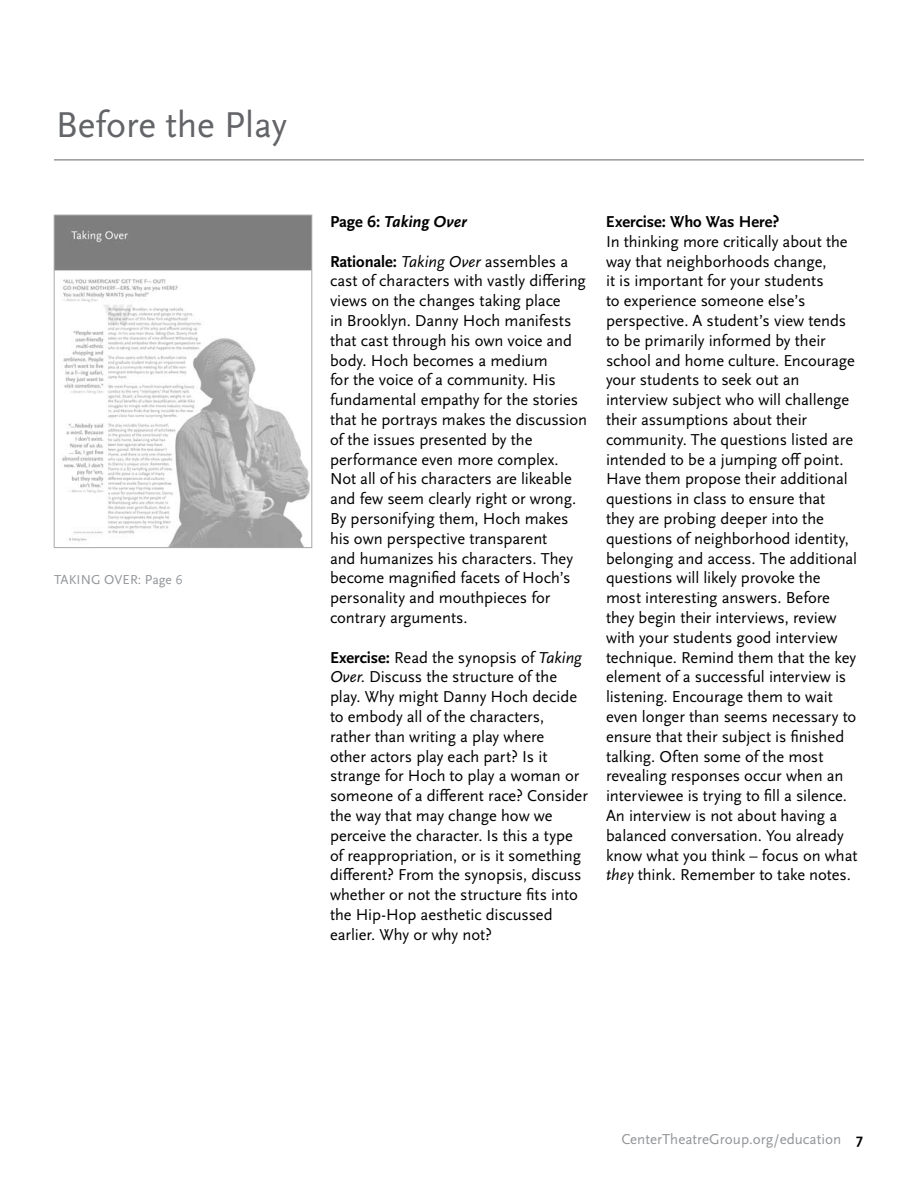
<style>
.page{position:relative;width:918px;height:1188px;background:#fff}
.page>*{position:absolute;margin:0;border:0;box-sizing:border-box;transform-origin:0 0}
.t1{font:37.5px "Scala Sans Pro";color:#636467}
.t2{font:16.5px/19.8px "Scala Sans Pro";letter-spacing:-.005em;color:#000}
.t3{font:700 16.5px "Scala Sans Pro";letter-spacing:-.005em;color:#000}
.t4{font:italic 700 16.5px "Scala Sans Pro";color:#000}
.t5{font:15px "Scala Sans Pro";color:#939598}
.t6{font:13.5px "Scala Sans Pro";color:#939598}
.s1{font-style:normal}
.s2{font-weight:700}
.s3{font-style:italic}
.s4{font-weight:700;color:#000}
</style>
<div class="page">
<hr style="left:54px;top:160px;width:810px;height:1px;background:#636467">
<img style="left:56px;top:217px;width:254px;height:329px">
<div style="left:54px;top:215px;width:258px;height:333px;border:1px solid #a7a9ac"></div>
<h1 class="t1" style="left:56px;top:102px;width:233px">Before the Play</h1>
<p class="t6" style="left:54px;top:571px;width:9px">taking</p>
<p class="t6" style="left:104px;top:571px;width:10px">over</p>
<p class="t6" style="left:138px;top:571px;width:46px">: Page 6</p>
<p class="t4" style="left:330px;top:212px;width:138px"><span class="s1">Page 6:</span> Taking Over</p>
<p class="t2" style="left:330px;top:251px;width:259px"><span class="s2">Rationale:</span> <span class="s3">Taking Over</span> assembles a cast of characters with vastly differing views on the changes taking place<br>in Brooklyn. Danny Hoch manifests that cast through his own voice and body. Hoch becomes a medium<br>for the voice of a community. His fundamental empathy for the stories that he portrays makes the discussion of the issues presented by the performance even more complex.<br>Not all of his characters are likeable and few seem clearly right or wrong.<br>By personifying them, Hoch makes his own perspective transparent<br>and humanizes his characters. They become magnified facets of Hoch’s personality and mouthpieces for contrary arguments.</p>
<p class="t2" style="left:330px;top:647px;width:259px"><span class="s2">Exercise:</span> Read the synopsis of <span class="s3">Taking Over</span>. Discuss the structure of the play. Why might Danny Hoch decide to embody all of the characters, rather than writing a play where<br>other actors play each part? Is it strange for Hoch to play a woman or someone of a different race? Consider the way that may change how we perceive the character. Is this a type of reappropriation, or is it something different? From the synopsis, discuss whether or not the structure fits into the Hip-Hop aesthetic discussed earlier. Why or why not?</p>
<p class="t3" style="left:606px;top:212px;width:175px">Exercise: Who Was Here?</p>
<p class="t2" style="left:606px;top:232px;width:253px">In thinking more critically about the way that neighborhoods change,<br>it is important for your students<br>to experience someone else’s perspective. A student’s view tends to be primarily informed by their school and home culture. Encourage your students to seek out an interview subject who will challenge their assumptions about their community. The questions listed are intended to be a jumping off point.<br>Have them propose their additional questions in class to ensure that they are probing deeper into the questions of neighborhood identity, belonging and access. The additional questions will likely provoke the most interesting answers. Before they begin their interviews, review with your students good interview technique. Remind them that the key element of a successful interview is listening. Encourage them to wait even longer than seems necessary to ensure that their subject is finished talking. Often some of the most revealing responses occur when an interviewee is trying to fill a silence.<br>An interview is not about having a balanced conversation. You already know what you think – focus on what <span class="s3">they</span> think. Remember to take notes.</p>
<p class="t5" style="left:622px;top:1130px;width:243px">CenterTheatreGroup.org/education <span class="s4">7</span></p>
</div>
